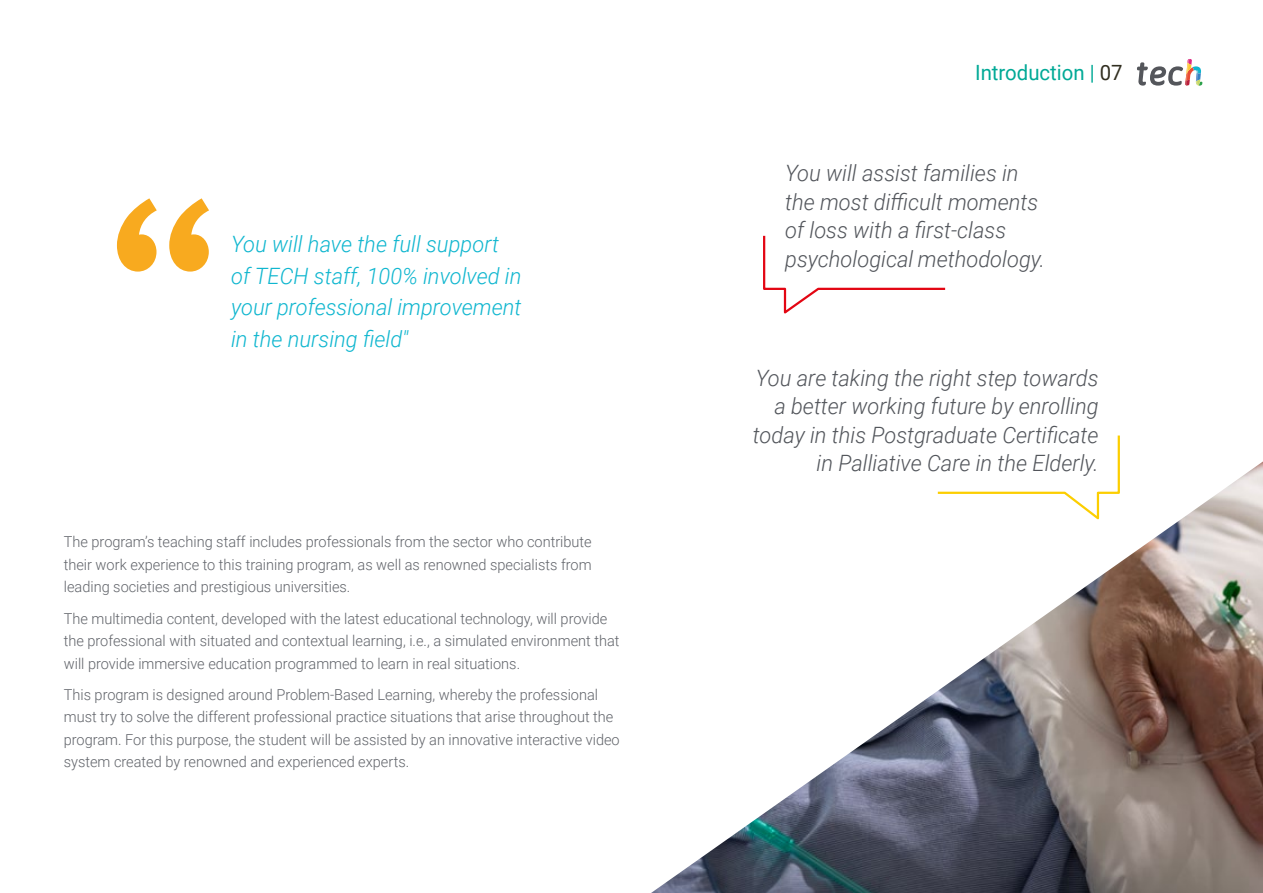
<style>
.page{position:relative;width:1263px;height:893px;background:#fff}
.page>*{position:absolute;margin:0;border:0;box-sizing:border-box;transform-origin:0 0}
.t1{font:italic 300 22.5px/28.5px "Roboto";color:#52555b;text-align:right}
.t2{font:italic 300 22.5px/31.5px "Roboto";color:#0fb6cf}
.t3{font:21px "Roboto";color:#00a996}
.t4{font:300 15px/22.5px "Roboto";color:#61646a}
.s1{color:#312e20}
</style>
<div class="page">
<svg style="left:117px;top:198px;width:92px;height:74px"></svg>
<svg style="left:1117px;top:435px;width:3px;height:26px"></svg>
<img style="left:651px;top:461px;width:612px;height:432px">
<svg style="left:763px;top:235px;width:183px;height:79px"></svg>
<svg style="left:1137px;top:59px;width:65px;height:27px"></svg>
<h1 class="t2" style="left:231px;top:228px;width:292px">You will have the full support of TECH staff, 100% involved in your professional improvement in the nursing field"</h1>
<p class="t4" style="left:64px;top:530px;width:529px;text-align:justify">The program’s teaching staff includes professionals from the sector who contribute their work experience to this training program, as well as renowned specialists from leading societies and prestigious universities.</p>
<p class="t4" style="left:64px;top:606px;width:557px">The multimedia content, developed with the latest educational technology, will provide the professional with situated and contextual learning, i.e., a simulated environment that will provide immersive education programmed to learn in real situations.</p>
<p class="t4" style="left:64px;top:682px;width:557px">This program is designed around Problem-Based Learning, whereby the professional must try to solve the different professional practice situations that arise throughout the program. For this purpose, the student will be assisted by an innovative interactive video system created by renowned and experienced experts.</p>
<h2 class="t3" style="left:975px;top:57px;width:149px">Introduction | <span class="s1">07</span></h2>
<h1 class="t1" style="left:785px;top:158px;width:261px;text-align:left">You will assist families in the most difficult moments of loss with a first-class psychological methodology.</h1>
<h1 class="t1" style="left:753px;top:363px;width:347px">You are taking the right step towards a better working future by enrolling today in this Postgraduate Certificate in Palliative Care in the Elderly.</h1>
</div>
